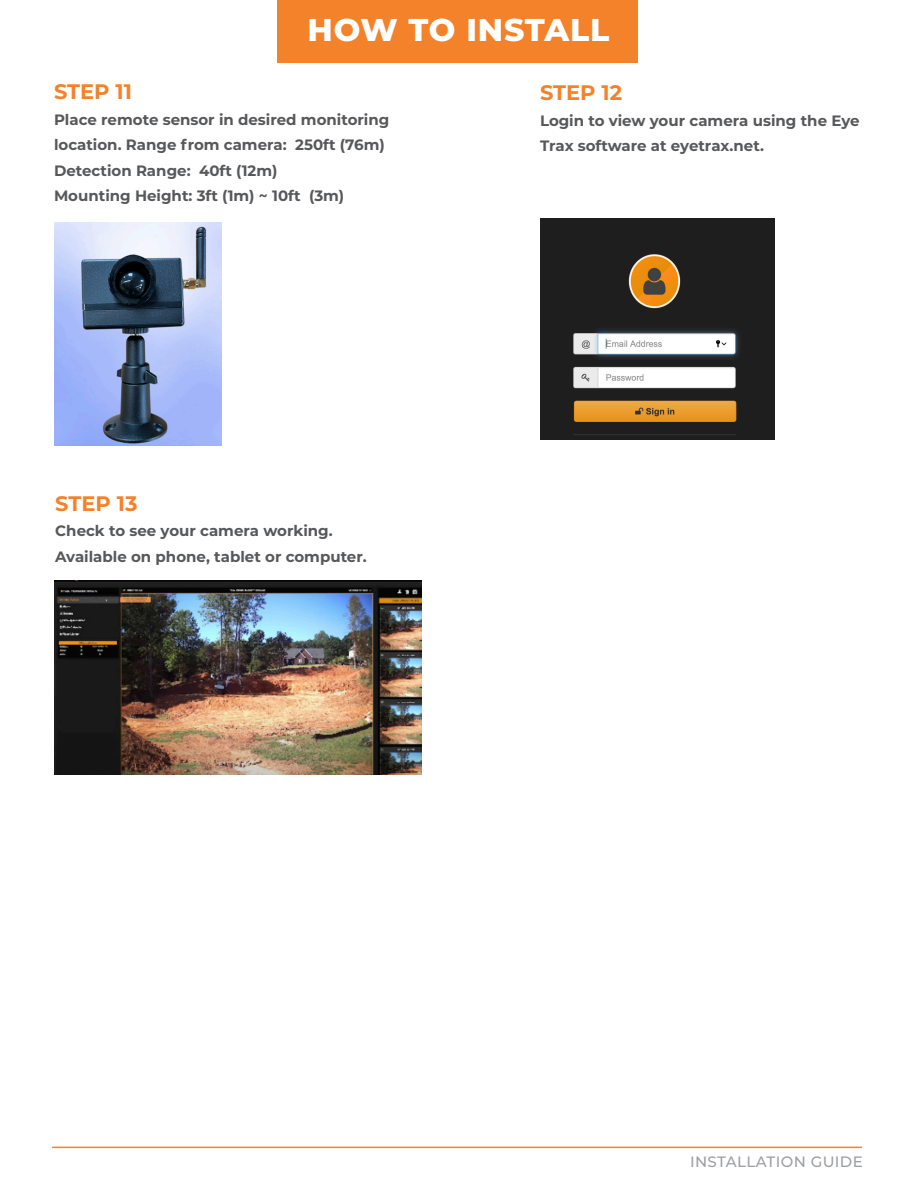
<style>
.page{position:relative;width:918px;height:1188px;background:#fff}
.page>*{position:absolute;margin:0;border:0;box-sizing:border-box;transform-origin:0 0}
.t1{font:800 31.5px "Montserrat";letter-spacing:.025em;color:#fff}
.t2{font:700 21px "Montserrat";color:#f4822b}
.t3{font:700 15px/25.5px "Montserrat";color:#57585a}
.t4{font:500 15px "Montserrat";letter-spacing:.025em;color:#9d9fa2}
</style>
<div class="page">
<div style="left:277px;top:0;width:360px;height:63px;background:#f4822b"></div>
<hr style="left:52px;top:1147px;width:810px;height:1px;background:#f5822b">
<img style="left:54px;top:222px;width:167px;height:223px">
<img style="left:540px;top:218px;width:234px;height:222px">
<img style="left:55px;top:580px;width:367px;height:194px">
<p class="t1" style="left:308px;top:7px;width:303px">HOW TO INSTALL</p>
<p class="t2" style="left:54px;top:77px;width:80px">STEP 11</p>
<p class="t3" style="left:54px;top:106px;width:337px">Place remote sensor in desired monitoring location. Range from camera: 250ft (76m)</p>
<p class="t3" style="left:54px;top:157px;width:225px">Detection Range: 40ft (12m)</p>
<p class="t3" style="left:54px;top:182px;width:292px">Mounting Height: 3ft (1m) ~ 10ft (3m)</p>
<p class="t2" style="left:55px;top:488px;width:84px">STEP 13</p>
<p class="t3" style="left:55px;top:517px;width:313px">Check to see your camera working.<br>Available on phone, tablet or computer.</p>
<p class="t2" style="left:540px;top:78px;width:84px">STEP 12</p>
<p class="t3" style="left:540px;top:107px;width:321px">Login to view your camera using the Eye<br>Trax software at eyetrax.net.</p>
<p class="t4" style="left:690px;top:1152px;width:174px">INSTALLATION GUIDE</p>
</div>
